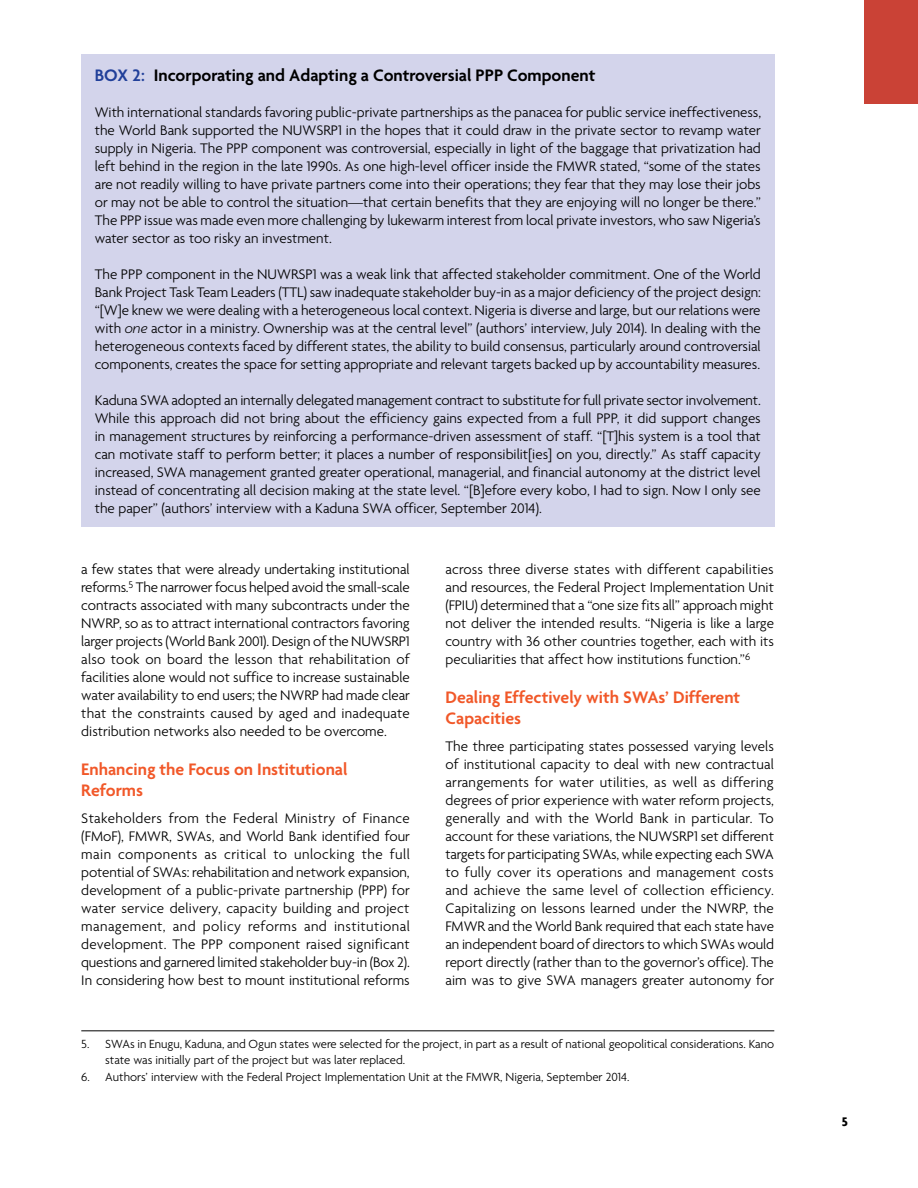
<style>
.page{position:relative;width:918px;height:1188px;background:#fff}
.page>*{position:absolute;margin:0;border:0;box-sizing:border-box;transform-origin:0 0}
.t1{font:600 18px/21px "Agenda";color:#f15829}
.t2{font:600 18px "Agenda";color:#000}
.t3{font:300 15px/18px "Agenda";color:#000;text-align:justify}
.t4{font:700 13.5px "Agenda";color:#000}
.t5{font:300 12.75px/16.5px "Agenda";color:#000}
.s1{color:#21409a}
.s2{font-style:italic}
</style>
<div class="page">
<div style="left:864px;top:0;width:54px;height:104px;background:#ca4236"></div>
<div style="left:81px;top:54px;width:693px;height:473px;background:#d3d4eb"></div>
<hr style="left:81px;top:1030px;width:693px;height:1px;background:#000">
<p class="t2" style="left:95px;top:64px;width:502px"><span class="s1">Box 2:</span> Incorporating and Adapting a Controversial PPP Component</p>
<p class="t3" style="left:95px;top:103px;width:668px">With international standards favoring public-private partnerships as the panacea for public service ineffectiveness, the World Bank supported the NUWSRP1 in the hopes that it could draw in the private sector to revamp water supply in Nigeria. The PPP component was controversial, especially in light of the baggage that privatization had left behind in the region in the late 1990s. As one high-level officer inside the FMWR stated, “some of the states are not readily willing to have private partners come into their operations; they fear that they may lose their jobs or may not be able to control the situation—that certain benefits that they are enjoying will no longer be there.” The PPP issue was made even more challenging by lukewarm interest from local private investors, who saw Nigeria’s water sector as too risky an investment.</p>
<p class="t3" style="left:95px;top:265px;width:668px">The PPP component in the NUWRSP1 was a weak link that affected stakeholder commitment. One of the World Bank Project Task Team Leaders (TTL) saw inadequate stakeholder buy-in as a major deficiency of the project design: “[W]e knew we were dealing with a heterogeneous local context. Nigeria is diverse and large, but our relations were with <span class="s2">one</span> actor in a ministry. Ownership was at the central level” (authors’ interview, July 2014). In dealing with the heterogeneous contexts faced by different states, the ability to build consensus, particularly around controversial components, creates the space for setting appropriate and relevant targets backed up by accountability measures.</p>
<p class="t3" style="left:95px;top:391px;width:668px">Kaduna SWA adopted an internally delegated management contract to substitute for full private sector involvement.<br>While this approach did not bring about the efficiency gains expected from a full PPP, it did support changes in management structures by reinforcing a performance-driven assessment of staff. “[T]his system is a tool that can motivate staff to perform better; it places a number of responsibilit[ies] on you, directly.” As staff capacity increased, SWA management granted greater operational, managerial, and financial autonomy at the district level instead of concentrating all decision making at the state level. “[B]efore every kobo, I had to sign. Now I only see the paper” (authors’ interview with a Kaduna SWA officer, September 2014).</p>
<p class="t3" style="left:81px;top:560px;width:330px">a few states that were already undertaking institutional reforms.<sup>5</sup> The narrower focus helped avoid the small-scale contracts associated with many subcontracts under the NWRP, so as to attract international contractors favoring larger projects (World Bank 2001). Design of the NUWSRP1 also took on board the lesson that rehabilitation of facilities alone would not suffice to increase sustainable water availability to end users; the NWRP had made clear that the constraints caused by aged and inadequate distribution networks also needed to be overcome.</p>
<p class="t1" style="left:81px;top:758px;width:268px">Enhancing the Focus on Institutional<br>Reforms</p>
<p class="t3" style="left:81px;top:809px;width:330px">Stakeholders from the Federal Ministry of Finance (FMoF), FMWR, SWAs, and World Bank identified four main components as critical to unlocking the full potential of SWAs: rehabilitation and network expansion, development of a public-private partnership (PPP) for water service delivery, capacity building and project management, and policy reforms and institutional development. The PPP component raised significant questions and garnered limited stakeholder buy-in (Box 2).<br>In considering how best to mount institutional reforms</p>
<p class="t3" style="left:446px;top:560px;width:330px">across three diverse states with different capabilities and resources, the Federal Project Implementation Unit (FPIU) determined that a “one size fits all” approach might not deliver the intended results. “Nigeria is like a large country with 36 other countries together, each with its peculiarities that affect how institutions function.”<sup>6</sup></p>
<p class="t1" style="left:446px;top:686px;width:296px">Dealing Effectively with SWAs’ Different<br>Capacities</p>
<p class="t3" style="left:446px;top:737px;width:330px">The three participating states possessed varying levels of institutional capacity to deal with new contractual arrangements for water utilities, as well as differing degrees of prior experience with water reform projects, generally and with the World Bank in particular. To account for these variations, the NUWSRP1 set different targets for participating SWAs, while expecting each SWA to fully cover its operations and management costs and achieve the same level of collection efficiency.<br>Capitalizing on lessons learned under the NWRP, the FMWR and the World Bank required that each state have an independent board of directors to which SWAs would report directly (rather than to the governor’s office). The aim was to give SWA managers greater autonomy for</p>
<p class="t5" style="left:105px;top:1035px;width:670px;text-indent:-24px">5. SWAs in Enugu, Kaduna, and Ogun states were selected for the project, in part as a result of national geopolitical considerations. Kano state was initially part of the project but was later replaced.</p>
<p class="t5" style="left:81px;top:1068px;width:550px">6. Authors’ interview with the Federal Project Implementation Unit at the FMWR, Nigeria, September 2014.</p>
<p class="t4" style="left:842px;top:1114px;width:8px">5</p>
</div>
